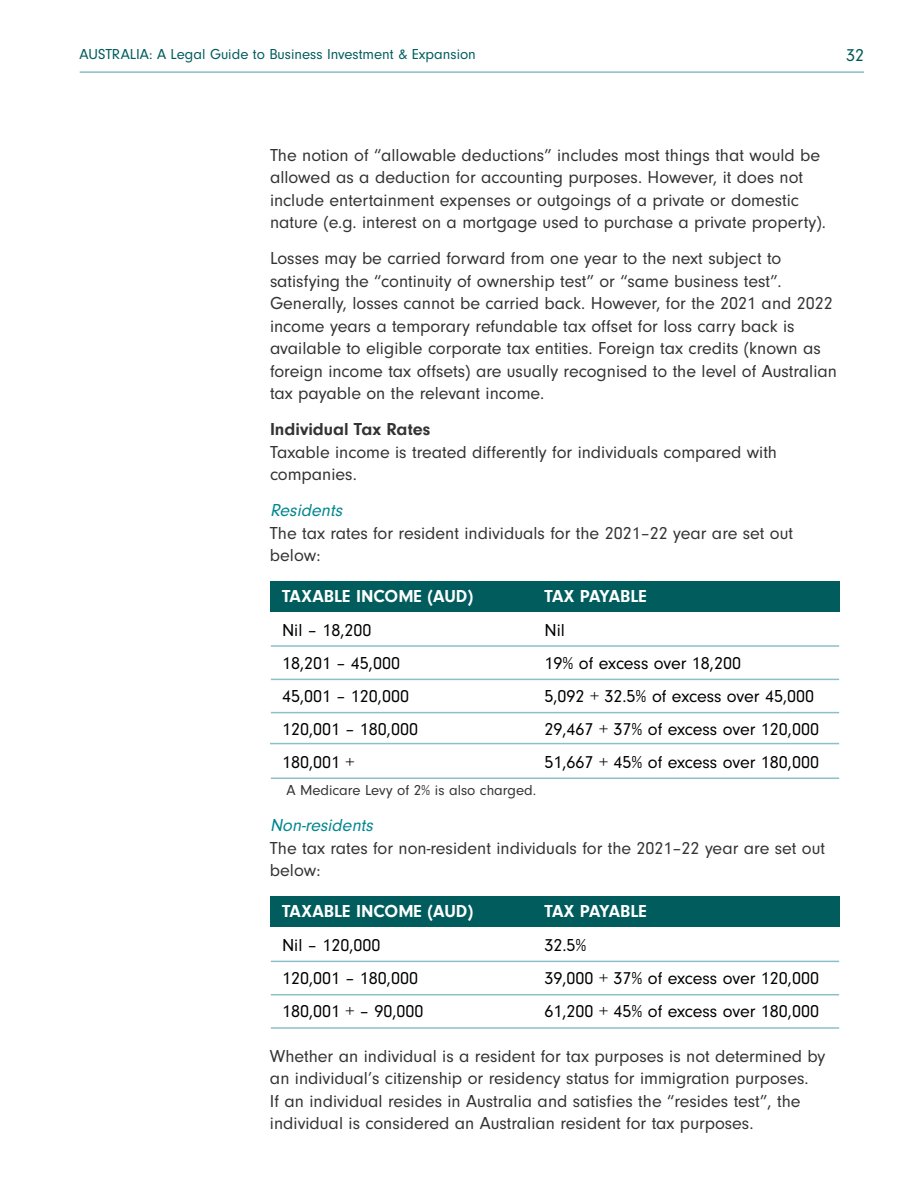
<style>
.page{position:relative;width:918px;height:1188px;background:#fff}
.page>*{position:absolute;margin:0;border:0;box-sizing:border-box;transform-origin:0 0}
.t1{font:18px/22.5px "Neuzeit Gro";color:#333}
.t2{font:18px "Neuzeit Gro";color:#000}
.t3{font:700 18px "Neuzeit Gro";color:#fff}
.t4{font:italic 18px "Neuzeit Gro";color:#008690}
.t5{font:700 18px "Neuzeit Gro";color:#333}
.t6{font:18px "Neuzeit Gro";color:#005958}
.t7{font:15px "Neuzeit Gro";color:#005c5d}
.t8{font:15px "Neuzeit Gro";color:#333}
</style>
<div class="page">
<hr style="left:80px;top:71px;width:784px;height:2px;background:#8cbec3">
<div style="left:270px;top:896px;width:569px;height:31px;background:#005c5d"></div>
<hr style="left:271px;top:961px;width:568px;height:1px;background:#8cc0c7">
<hr style="left:271px;top:994px;width:568px;height:1px;background:#8cc0c7">
<hr style="left:271px;top:1027px;width:568px;height:2px;background:#8cc0c7">
<div style="left:270px;top:581px;width:569px;height:30px;background:#005c5d"></div>
<hr style="left:271px;top:645px;width:568px;height:2px;background:#8cc0c7">
<hr style="left:271px;top:679px;width:568px;height:1px;background:#8cc0c7">
<hr style="left:271px;top:712px;width:568px;height:1px;background:#8cc0c7">
<hr style="left:270px;top:743px;width:569px;height:1px;background:#8cc0c7">
<hr style="left:271px;top:778px;width:568px;height:1px;background:#8cc0c7">
<p class="t7" style="left:80px;top:46px;width:398px">AUSTRALIA: A Legal Guide to Business Investment &amp; Expansion</p>
<p class="t6" style="left:846px;top:45px;width:19px">32</p>
<p class="t1" style="left:270px;top:144px;width:558px">The notion of “allowable deductions” includes most things that would be allowed as a deduction for accounting purposes. However, it does not include entertainment expenses or outgoings of a private or domestic nature (e.g. interest on a mortgage used to purchase a private property).</p>
<p class="t1" style="left:270px;top:247px;width:569px">Losses may be carried forward from one year to the next subject to satisfying the “continuity of ownership test” or “same business test”.<br>Generally, losses cannot be carried back. However, for the 2021 and 2022 income years a temporary refundable tax offset for loss carry back is available to eligible corporate tax entities. Foreign tax credits (known as foreign income tax offsets) are usually recognised to the level of Australian tax payable on the relevant income.</p>
<p class="t5" style="left:270px;top:419px;width:162px">Individual Tax Rates</p>
<p class="t1" style="left:270px;top:441px;width:509px">Taxable income is treated differently for individuals compared with companies.</p>
<p class="t4" style="left:270px;top:500px;width:78px">Residents</p>
<p class="t1" style="left:270px;top:522px;width:525px">The tax rates for resident individuals for the 2021–22 year are set out below:</p>
<p class="t3" style="left:282px;top:586px;width:193px">TAXABLE INCOME (AUD)</p>
<p class="t3" style="left:544px;top:586px;width:104px">TAX PAYABLE</p>
<p class="t2" style="left:282px;top:620px;width:91px">Nil – 18,200</p>
<p class="t2" style="left:544px;top:620px;width:22px">Nil</p>
<p class="t2" style="left:282px;top:653px;width:120px">18,201 – 45,000</p>
<p class="t2" style="left:544px;top:653px;width:198px">19% of excess over 18,200</p>
<p class="t2" style="left:282px;top:686px;width:129px">45,001 – 120,000</p>
<p class="t2" style="left:544px;top:686px;width:271px">5,092 + 32.5% of excess over 45,000</p>
<p class="t2" style="left:282px;top:719px;width:138px">120,001 – 180,000</p>
<p class="t2" style="left:544px;top:719px;width:276px">29,467 + 37% of excess over 120,000</p>
<p class="t2" style="left:282px;top:752px;width:74px">180,001 +</p>
<p class="t2" style="left:544px;top:752px;width:276px">51,667 + 45% of excess over 180,000</p>
<p class="t8" style="left:286px;top:782px;width:251px">A Medicare Levy of 2% is also charged.</p>
<p class="t4" style="left:270px;top:815px;width:108px">Non-residents</p>
<p class="t1" style="left:270px;top:837px;width:557px">The tax rates for non-resident individuals for the 2021–22 year are set out below:</p>
<p class="t3" style="left:282px;top:901px;width:193px">TAXABLE INCOME (AUD)</p>
<p class="t3" style="left:544px;top:901px;width:104px">TAX PAYABLE</p>
<p class="t2" style="left:282px;top:936px;width:100px">Nil – 120,000</p>
<p class="t2" style="left:544px;top:936px;width:44px">32.5%</p>
<p class="t2" style="left:282px;top:969px;width:138px">120,001 – 180,000</p>
<p class="t2" style="left:544px;top:969px;width:276px">39,000 + 37% of excess over 120,000</p>
<p class="t2" style="left:282px;top:1002px;width:143px">180,001 + – 90,000</p>
<p class="t2" style="left:544px;top:1002px;width:276px">61,200 + 45% of excess over 180,000</p>
<p class="t1" style="left:270px;top:1045px;width:557px">Whether an individual is a resident for tax purposes is not determined by an individual’s citizenship or residency status for immigration purposes.<br>If an individual resides in Australia and satisfies the “resides test”, the individual is considered an Australian resident for tax purposes.</p>
</div>
